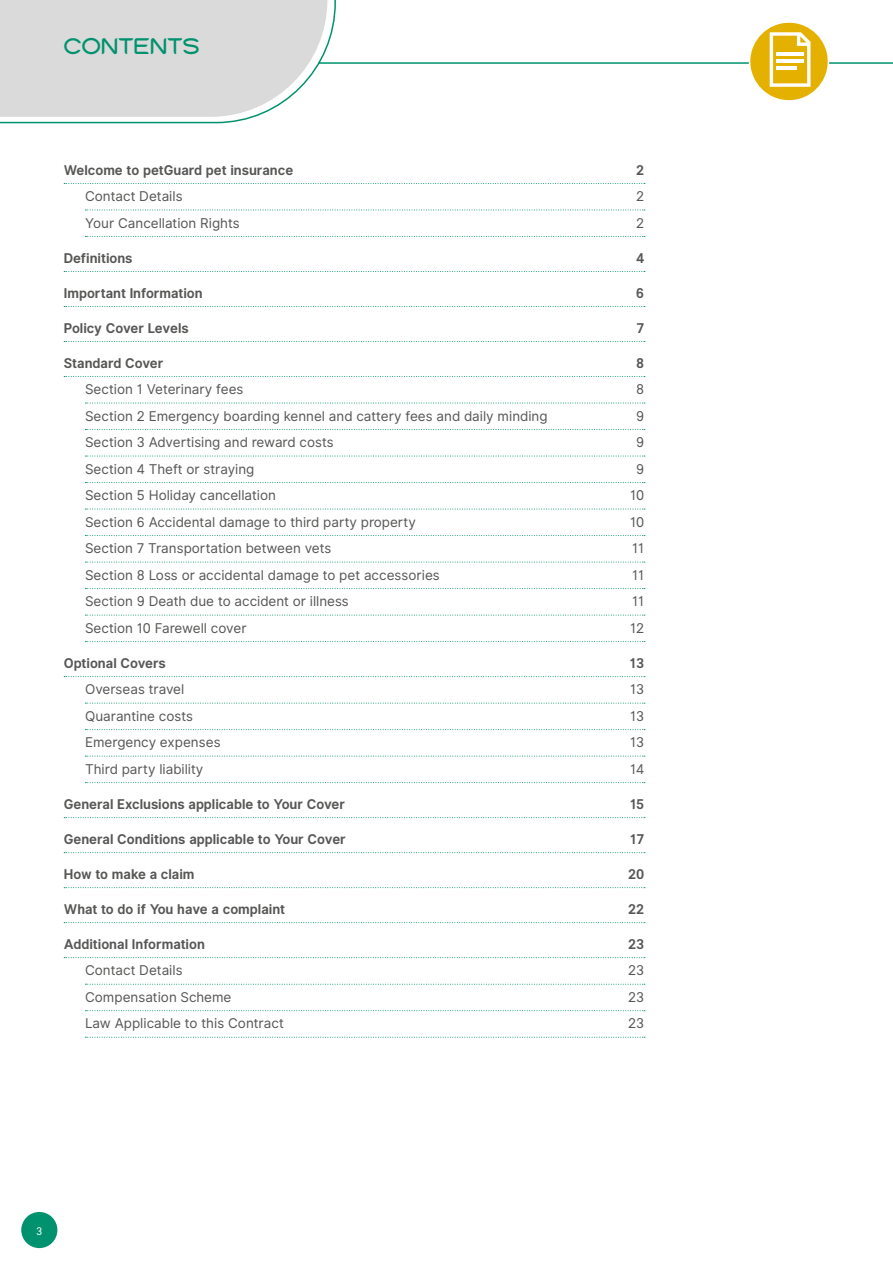
<style>
.page{position:relative;width:893px;height:1263px;background:#fff}
.page>*{position:absolute;margin:0;border:0;box-sizing:border-box;transform-origin:0 0}
.t1{font:700 24px "Cabourg";color:#00926e}
.t2{font:13.5px "Inter UI";color:#575756}
.t3{font:700 13.5px "Inter UI";color:#575756}
.t4{font:10.5px "Inter UI";color:#fff}
</style>
<div class="page">
<svg style="left:64px;top:183px;width:581px;height:1px"></svg>
<svg style="left:85px;top:210px;width:560px;height:1px"></svg>
<svg style="left:85px;top:236px;width:560px;height:1px"></svg>
<svg style="left:64px;top:271px;width:581px;height:1px"></svg>
<svg style="left:64px;top:306px;width:581px;height:1px"></svg>
<svg style="left:64px;top:341px;width:581px;height:1px"></svg>
<svg style="left:64px;top:376px;width:581px;height:1px"></svg>
<svg style="left:85px;top:403px;width:560px;height:1px"></svg>
<svg style="left:85px;top:429px;width:560px;height:1px"></svg>
<svg style="left:85px;top:456px;width:560px;height:1px"></svg>
<svg style="left:85px;top:482px;width:560px;height:1px"></svg>
<svg style="left:85px;top:509px;width:560px;height:1px"></svg>
<svg style="left:85px;top:535px;width:560px;height:1px"></svg>
<svg style="left:85px;top:562px;width:560px;height:1px"></svg>
<svg style="left:85px;top:588px;width:560px;height:1px"></svg>
<svg style="left:85px;top:615px;width:560px;height:1px"></svg>
<svg style="left:85px;top:641px;width:560px;height:1px"></svg>
<svg style="left:64px;top:676px;width:581px;height:1px"></svg>
<svg style="left:85px;top:703px;width:560px;height:1px"></svg>
<svg style="left:85px;top:729px;width:560px;height:1px"></svg>
<svg style="left:85px;top:756px;width:560px;height:1px"></svg>
<svg style="left:85px;top:782px;width:560px;height:1px"></svg>
<svg style="left:64px;top:817px;width:581px;height:1px"></svg>
<svg style="left:64px;top:852px;width:581px;height:1px"></svg>
<svg style="left:64px;top:887px;width:581px;height:1px"></svg>
<svg style="left:64px;top:922px;width:581px;height:1px"></svg>
<svg style="left:64px;top:957px;width:581px;height:1px"></svg>
<svg style="left:85px;top:984px;width:560px;height:1px"></svg>
<svg style="left:85px;top:1010px;width:560px;height:1px"></svg>
<svg style="left:85px;top:1037px;width:560px;height:1px"></svg>
<div style="left:21px;top:1212px;width:36px;height:36px;background:#00926e;border-radius:50%"></div>
<svg style="left:0;top:0;width:336px;height:124px;background:#dbdddd"></svg>
<hr style="left:318px;top:62px;width:575px;height:2px;background:#00926e">
<div style="left:750px;top:22px;width:78px;height:79px;background:#e4b100;border-radius:50%"></div>
<div style="left:749px;top:21px;width:80px;height:81px;border:2px solid #fff;border-radius:50%"></div>
<svg style="left:770px;top:32px;width:40px;height:55px"></svg>
<h1 class="t1" style="left:64px;top:34px;width:137px">CONTENTS</h1>
<p class="t3" style="left:64px;top:161px;width:231px">Welcome to petGuard pet insurance</p>
<p class="t3" style="left:636px;top:161px;width:10px">2</p>
<p class="t2" style="left:85px;top:187px;width:99px">Contact Details</p>
<p class="t2" style="left:636px;top:187px;width:10px">2</p>
<p class="t2" style="left:85px;top:213px;width:156px">Your Cancellation Rights</p>
<p class="t2" style="left:636px;top:213px;width:10px">2</p>
<p class="t3" style="left:64px;top:249px;width:70px">Definitions</p>
<p class="t3" style="left:636px;top:249px;width:10px">4</p>
<p class="t3" style="left:64px;top:284px;width:140px">Important Information</p>
<p class="t3" style="left:636px;top:284px;width:10px">6</p>
<p class="t3" style="left:64px;top:319px;width:126px">Policy Cover Levels</p>
<p class="t3" style="left:636px;top:319px;width:9px">7</p>
<p class="t3" style="left:64px;top:354px;width:101px">Standard Cover</p>
<p class="t3" style="left:636px;top:354px;width:10px">8</p>
<p class="t2" style="left:85px;top:380px;width:160px">Section 1 Veterinary fees</p>
<p class="t2" style="left:636px;top:380px;width:10px">8</p>
<p class="t2" style="left:85px;top:406px;width:464px">Section 2 Emergency boarding kennel and cattery fees and daily minding</p>
<p class="t2" style="left:636px;top:406px;width:10px">9</p>
<p class="t2" style="left:85px;top:433px;width:250px">Section 3 Advertising and reward costs</p>
<p class="t2" style="left:636px;top:433px;width:10px">9</p>
<p class="t2" style="left:85px;top:459px;width:171px">Section 4 Theft or straying</p>
<p class="t2" style="left:636px;top:459px;width:10px">9</p>
<p class="t2" style="left:85px;top:486px;width:192px">Section 5 Holiday cancellation</p>
<p class="t2" style="left:630px;top:486px;width:16px">10</p>
<p class="t2" style="left:85px;top:512px;width:332px">Section 6 Accidental damage to third party property</p>
<p class="t2" style="left:630px;top:512px;width:16px">10</p>
<p class="t2" style="left:85px;top:539px;width:248px">Section 7 Transportation between vets</p>
<p class="t2" style="left:632px;top:539px;width:14px">11</p>
<p class="t2" style="left:85px;top:565px;width:356px">Section 8 Loss or accidental damage to pet accessories</p>
<p class="t2" style="left:632px;top:565px;width:14px">11</p>
<p class="t2" style="left:85px;top:592px;width:265px">Section 9 Death due to accident or illness</p>
<p class="t2" style="left:632px;top:592px;width:14px">11</p>
<p class="t2" style="left:85px;top:618px;width:163px">Section 10 Farewell cover</p>
<p class="t2" style="left:630px;top:618px;width:16px">12</p>
<p class="t3" style="left:64px;top:654px;width:104px">Optional Covers</p>
<p class="t3" style="left:630px;top:654px;width:16px">13</p>
<p class="t2" style="left:85px;top:680px;width:101px">Overseas travel</p>
<p class="t2" style="left:630px;top:680px;width:16px">13</p>
<p class="t2" style="left:85px;top:706px;width:110px">Quarantine costs</p>
<p class="t2" style="left:630px;top:706px;width:16px">13</p>
<p class="t2" style="left:85px;top:733px;width:137px">Emergency expenses</p>
<p class="t2" style="left:630px;top:733px;width:16px">13</p>
<p class="t2" style="left:85px;top:759px;width:120px">Third party liability</p>
<p class="t2" style="left:630px;top:759px;width:16px">14</p>
<p class="t3" style="left:64px;top:795px;width:283px">General Exclusions applicable to Your Cover</p>
<p class="t3" style="left:630px;top:795px;width:16px">15</p>
<p class="t3" style="left:64px;top:830px;width:283px">General Conditions applicable to Your Cover</p>
<p class="t3" style="left:630px;top:830px;width:16px">17</p>
<p class="t3" style="left:64px;top:865px;width:132px">How to make a claim</p>
<p class="t3" style="left:628px;top:865px;width:18px">20</p>
<p class="t3" style="left:64px;top:900px;width:223px">What to do if You have a complaint</p>
<p class="t3" style="left:628px;top:900px;width:18px">22</p>
<p class="t3" style="left:64px;top:935px;width:143px">Additional Information</p>
<p class="t3" style="left:628px;top:935px;width:18px">23</p>
<p class="t2" style="left:85px;top:961px;width:99px">Contact Details</p>
<p class="t2" style="left:628px;top:961px;width:18px">23</p>
<p class="t2" style="left:85px;top:987px;width:148px">Compensation Scheme</p>
<p class="t2" style="left:628px;top:987px;width:18px">23</p>
<p class="t2" style="left:85px;top:1014px;width:200px">Law Applicable to this Contract</p>
<p class="t2" style="left:628px;top:1014px;width:18px">23</p>
<p class="t4" style="left:36px;top:1224px;width:8px">3</p>
</div>
